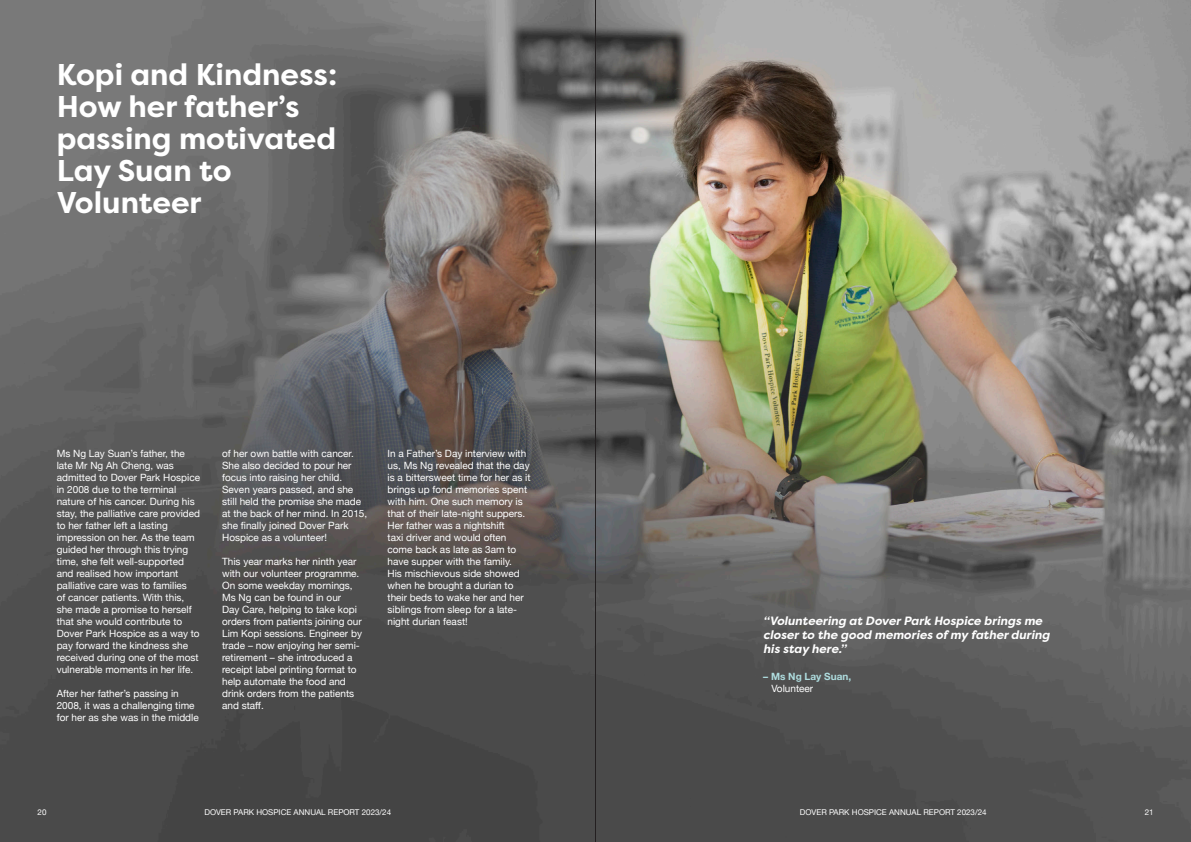
<style>
.page{position:relative;width:1191px;height:842px;background:#fff}
.page>*{position:absolute;margin:0;border:0;box-sizing:border-box;transform-origin:0 0}
.t1{font:700 30px/32px "Filson Pro";color:#fff}
.t2{font:italic 700 12px/14.4px "Filson Pro";color:#fff}
.t3{font:10px/12px "Helvetica Neue";color:#fff}
.t4{font:700 10px "Helvetica Neue";color:#aedcde}
.t5{font:8px "Helvetica Neue";color:#fff}
</style>
<div class="page">
<img style="left:0;top:0;width:1191px;height:842px">
<hr style="left:595px;top:0;width:1px;height:842px;background:#231f20">
<p class="t1" style="left:57px;top:59px;width:282px">Kopi and Kindness:<br>How her father’s passing motivated<br>Lay Suan to<br>Volunteer</p>
<p class="t3" style="left:57px;top:448px;width:145px">Ms Ng Lay Suan’s father, the late Mr Ng Ah Cheng, was admitted to Dover Park Hospice in 2008 due to the terminal nature of his cancer. During his stay, the palliative care provided to her father left a lasting impression on her. As the team guided her through this trying time, she felt well-supported and realised how important palliative care was to families<br>of cancer patients. With this, she made a promise to herself that she would contribute to<br>Dover Park Hospice as a way to pay forward the kindness she received during one of the most vulnerable moments in her life.</p>
<p class="t3" style="left:57px;top:688px;width:144px">After her father’s passing in<br>2008, it was a challenging time for her as she was in the middle</p>
<p class="t3" style="left:222px;top:448px;width:147px">of her own battle with cancer.<br>She also decided to pour her focus into raising her child.<br>Seven years passed, and she still held the promise she made at the back of her mind. In 2015, she finally joined Dover Park<br>Hospice as a volunteer!</p>
<p class="t3" style="left:222px;top:556px;width:141px">This year marks her ninth year with our volunteer programme.<br>On some weekday mornings,<br>Ms Ng can be found in our<br>Day Care, helping to take kopi orders from patients joining our<br>Lim Kopi sessions. Engineer by trade – now enjoying her semi&shy;retirement – she introduced a receipt label printing format to help automate the food and drink orders from the patients and staff.</p>
<p class="t3" style="left:387px;top:448px;width:144px">In a Father’s Day interview with us, Ms Ng revealed that the day is a bittersweet time for her as it brings up fond memories spent with him. One such memory is that of their late-night suppers.<br>Her father was a nightshift<br>taxi driver and would often come back as late as 3am to have supper with the family.<br>His mischievous side showed when he brought a durian to their beds to wake her and her siblings from sleep for a late&shy;night durian feast!</p>
<p class="t2" style="left:763px;top:613px;width:288px">“Volunteering at Dover Park Hospice brings me closer to the good memories of my father during his stay here.”</p>
<p class="t4" style="left:763px;top:668px;width:89px">– Ms Ng Lay Suan,</p>
<p class="t3" style="left:771px;top:683px;width:43px">Volunteer</p>
<p class="t5" style="left:38px;top:806px;width:10px">20</p>
<p class="t5" style="left:204px;top:806px;width:188px">DOVER PARK HOSPICE ANNUAL REPORT 2023/24</p>
<p class="t5" style="left:800px;top:806px;width:188px">DOVER PARK HOSPICE ANNUAL REPORT 2023/24</p>
<p class="t5" style="left:1144px;top:806px;width:10px">21</p>
</div>
